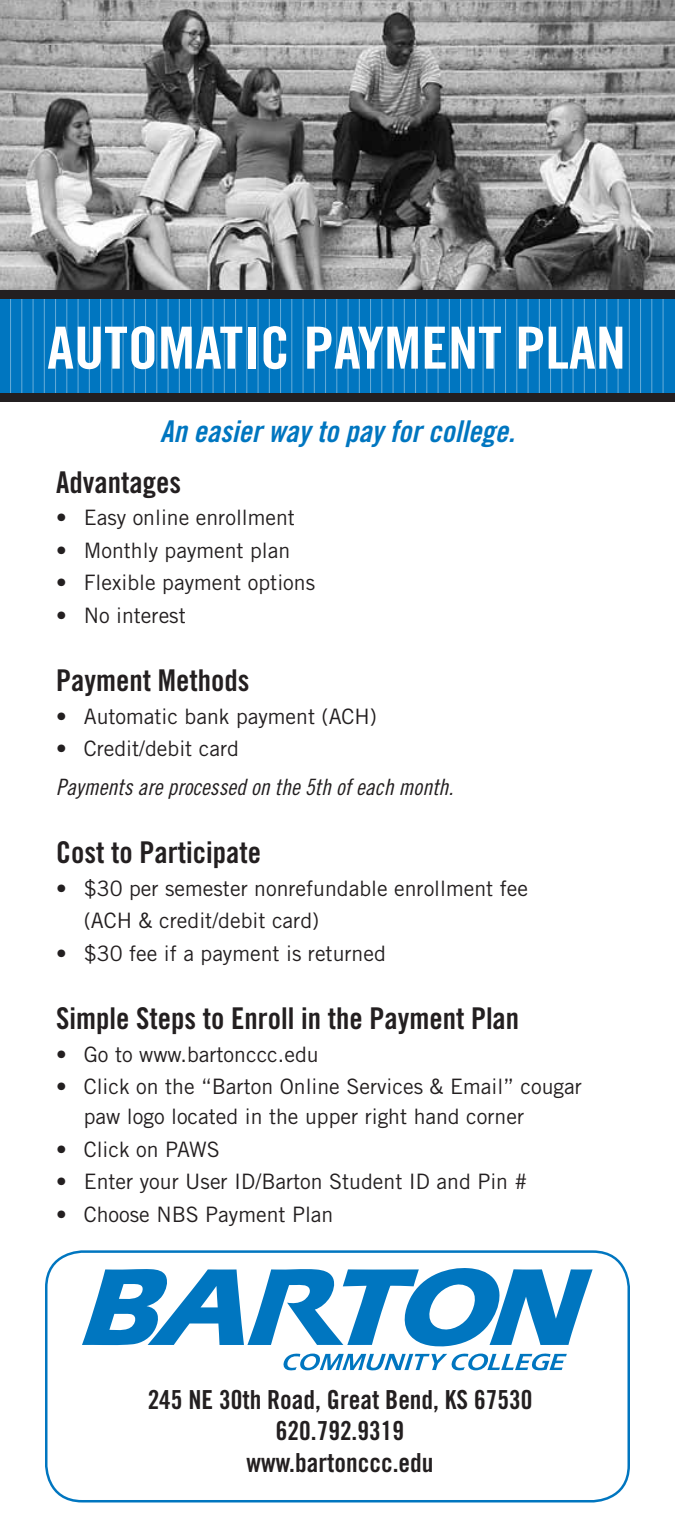
<style>
.page{position:relative;width:675px;height:1530px;background:#fff}
.page>*{position:absolute;margin:0;border:0;box-sizing:border-box;transform-origin:0 0}
.t1{font:58.25px "Trade Gothic Bold Cond Twenty";color:#fff;scale:1.04 1}
.t2{font:30px "Trade Gothic Bold Cond Twenty";color:#231f20}
.t3{font:30px "Trade Gothic Bold Cond Twenty Obl";color:#0076c0}
.t4{font:26.25px/31.5px "Trade Gothic Bold Cond Twenty";color:#231f20;text-align:center}
.t5{font:22.5px "Trade Gothic Cond Eighteen Obl";color:#231f20}
.t6{font:21.25px/32.5px "Trade Gothic";color:#231f20}
</style>
<div class="page">
<div style="left:45px;top:1250px;width:585px;height:252px;border:2px solid #0076c0;border-radius:36px"></div>
<svg style="left:82px;top:1268px;width:511px;height:79px"></svg>
<svg style="left:283px;top:1353px;width:284px;height:18px"></svg>
<img style="left:0;top:0;width:675px;height:290px">
<div style="left:0;top:294px;width:675px;height:102px;background:#0076c0"></div>
<hr style="left:10px;top:294px;width:1px;height:100px;background:#66add9">
<hr style="left:21px;top:294px;width:1px;height:100px;background:#66add9">
<hr style="left:33px;top:294px;width:1px;height:100px;background:#66add9">
<hr style="left:44px;top:294px;width:1px;height:100px;background:#66add9">
<hr style="left:55px;top:294px;width:1px;height:100px;background:#66add9">
<hr style="left:66px;top:294px;width:1px;height:100px;background:#66add9">
<hr style="left:78px;top:294px;width:1px;height:100px;background:#66add9">
<hr style="left:89px;top:294px;width:1px;height:100px;background:#66add9">
<hr style="left:100px;top:294px;width:1px;height:100px;background:#66add9">
<hr style="left:111px;top:294px;width:1px;height:100px;background:#66add9">
<hr style="left:123px;top:294px;width:1px;height:100px;background:#66add9">
<hr style="left:134px;top:294px;width:1px;height:100px;background:#66add9">
<hr style="left:145px;top:294px;width:1px;height:100px;background:#66add9">
<hr style="left:156px;top:294px;width:1px;height:100px;background:#66add9">
<hr style="left:168px;top:294px;width:1px;height:100px;background:#66add9">
<hr style="left:179px;top:294px;width:1px;height:100px;background:#66add9">
<hr style="left:190px;top:294px;width:1px;height:100px;background:#66add9">
<hr style="left:201px;top:294px;width:1px;height:100px;background:#66add9">
<hr style="left:213px;top:294px;width:1px;height:100px;background:#66add9">
<hr style="left:224px;top:294px;width:1px;height:100px;background:#66add9">
<hr style="left:235px;top:294px;width:1px;height:100px;background:#66add9">
<hr style="left:246px;top:294px;width:1px;height:100px;background:#66add9">
<hr style="left:258px;top:294px;width:1px;height:100px;background:#66add9">
<hr style="left:269px;top:294px;width:1px;height:100px;background:#66add9">
<hr style="left:280px;top:294px;width:1px;height:100px;background:#66add9">
<hr style="left:291px;top:294px;width:1px;height:100px;background:#66add9">
<hr style="left:303px;top:294px;width:1px;height:100px;background:#66add9">
<hr style="left:314px;top:294px;width:1px;height:100px;background:#66add9">
<hr style="left:325px;top:294px;width:1px;height:100px;background:#66add9">
<hr style="left:336px;top:294px;width:1px;height:100px;background:#66add9">
<hr style="left:348px;top:294px;width:1px;height:100px;background:#66add9">
<hr style="left:359px;top:294px;width:1px;height:100px;background:#66add9">
<hr style="left:370px;top:294px;width:1px;height:100px;background:#66add9">
<hr style="left:381px;top:294px;width:1px;height:100px;background:#66add9">
<hr style="left:393px;top:294px;width:1px;height:100px;background:#66add9">
<hr style="left:404px;top:294px;width:1px;height:100px;background:#66add9">
<hr style="left:415px;top:294px;width:1px;height:100px;background:#66add9">
<hr style="left:426px;top:294px;width:1px;height:100px;background:#66add9">
<hr style="left:438px;top:294px;width:1px;height:100px;background:#66add9">
<hr style="left:449px;top:294px;width:1px;height:100px;background:#66add9">
<hr style="left:460px;top:294px;width:1px;height:100px;background:#66add9">
<hr style="left:471px;top:294px;width:1px;height:100px;background:#66add9">
<hr style="left:483px;top:294px;width:1px;height:100px;background:#66add9">
<hr style="left:494px;top:294px;width:1px;height:100px;background:#66add9">
<hr style="left:505px;top:294px;width:1px;height:100px;background:#66add9">
<hr style="left:516px;top:294px;width:1px;height:100px;background:#66add9">
<hr style="left:528px;top:294px;width:1px;height:100px;background:#66add9">
<hr style="left:539px;top:294px;width:1px;height:100px;background:#66add9">
<hr style="left:550px;top:294px;width:1px;height:100px;background:#66add9">
<hr style="left:561px;top:294px;width:1px;height:100px;background:#66add9">
<hr style="left:573px;top:294px;width:1px;height:100px;background:#66add9">
<hr style="left:584px;top:294px;width:1px;height:100px;background:#66add9">
<hr style="left:595px;top:294px;width:1px;height:100px;background:#66add9">
<hr style="left:606px;top:294px;width:1px;height:100px;background:#66add9">
<hr style="left:618px;top:294px;width:1px;height:100px;background:#66add9">
<hr style="left:629px;top:294px;width:1px;height:100px;background:#66add9">
<hr style="left:640px;top:294px;width:1px;height:100px;background:#66add9">
<hr style="left:651px;top:294px;width:1px;height:100px;background:#66add9">
<hr style="left:663px;top:294px;width:1px;height:100px;background:#66add9">
<div style="left:0;top:394px;width:675px;height:8px;background:#231f20"></div>
<div style="left:0;top:290px;width:675px;height:8px;background:#231f20"></div>
<h1 class="t1" style="left:47px;top:312px;width:558px">AUTOMATIC PAYMENT PLAN</h1>
<h2 class="t3" style="left:160px;top:413px;width:356px">An easier way to pay for college.</h2>
<h2 class="t2" style="left:56px;top:464px;width:126px">Advantages</h2>
<p class="t6" style="left:56px;top:501px;width:240px">• Easy online enrollment</p>
<p class="t6" style="left:56px;top:534px;width:236px">• Monthly payment plan</p>
<p class="t6" style="left:56px;top:566px;width:260px">• Flexible payment options</p>
<p class="t6" style="left:56px;top:599px;width:131px">• No interest</p>
<h2 class="t2" style="left:56px;top:662px;width:195px">Payment Methods</h2>
<p class="t6" style="left:56px;top:700px;width:322px">• Automatic bank payment (ACH)</p>
<p class="t6" style="left:56px;top:732px;width:184px">• Credit/debit card</p>
<p class="t5" style="left:56px;top:774px;width:399px">Payments are processed on the 5th of each month.</p>
<h2 class="t2" style="left:56px;top:835px;width:206px">Cost to Participate</h2>
<p class="t6" style="left:84px;top:872px;width:446px;text-indent:-27px">• $30 per semester nonrefundable enrollment fee (ACH &amp; credit/debit card)</p>
<p class="t6" style="left:56px;top:937px;width:331px">• $30 fee if a payment is returned</p>
<h2 class="t2" style="left:56px;top:1001px;width:465px">Simple Steps to Enroll in the Payment Plan</h2>
<p class="t6" style="left:56px;top:1038px;width:264px">• Go to www.bartonccc.edu</p>
<p class="t6" style="left:84px;top:1072px;width:500px;line-height:30px;text-indent:-27px">• Click on the “Barton Online Services &amp; Email” cougar paw logo located in the upper right hand corner</p>
<p class="t6" style="left:56px;top:1133px;width:165px">• Click on PAWS</p>
<p class="t6" style="left:56px;top:1165px;width:473px">• Enter your User ID/Barton Student ID and Pin #</p>
<p class="t6" style="left:56px;top:1198px;width:279px">• Choose NBS Payment Plan</p>
<p class="t4" style="left:148px;top:1383px;width:386px">245 NE 30th Road, Great Bend, KS 67530<br>620.792.9319<br>www.bartonccc.edu</p>
</div>
